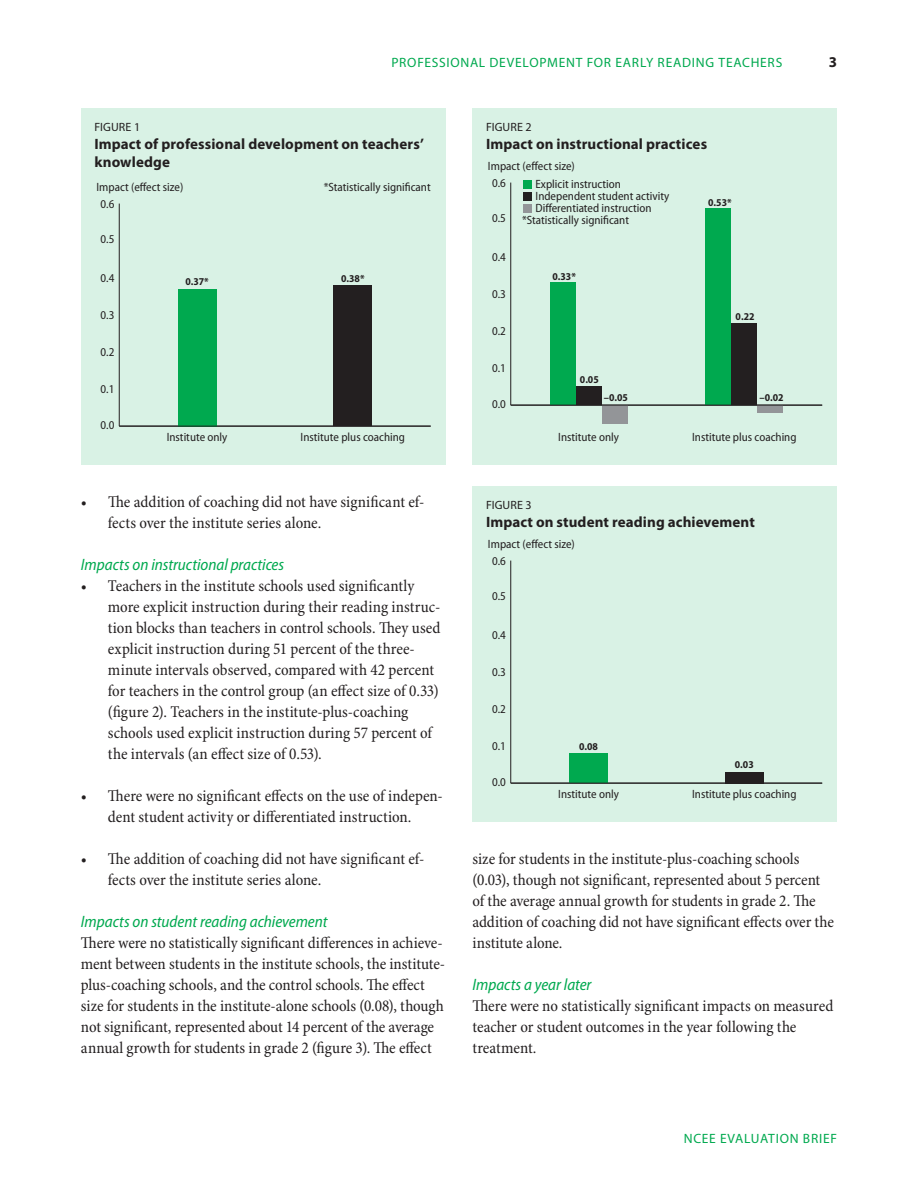
<style>
.page{position:relative;width:918px;height:1188px;background:#fff}
.page>*{position:absolute;margin:0;border:0;box-sizing:border-box;transform-origin:0 0}
.t1{font:condensed 16.5px/21px "Minion Pro";color:#231f20}
.t2{font:italic semi-condensed 16.5px "Myriad Pro";color:#00a94f}
.t3{font:700 15px/18px "Myriad Pro";letter-spacing:.005em;color:#231f20}
.t4{font:13.5px "Myriad Pro";letter-spacing:.055em;color:#00a94f}
.t5{font:semi-condensed 12px/18.5px "Myriad Pro";color:#231f20}
.t6{font:12px "Myriad Pro";letter-spacing:.01em;color:#231f20}
.t7{font:700 semi-condensed 10.5px "Myriad Pro";color:#231f20}
</style>
<div class="page">
<div style="left:81px;top:108px;width:365px;height:357px;background:#d9f2e5"></div>
<hr style="left:119px;top:204px;width:1px;height:222px;background:#231f20">
<div style="left:178px;top:289px;width:39px;height:137px;background:#00a94f"></div>
<div style="left:333px;top:285px;width:39px;height:141px;background:#231f20"></div>
<hr style="left:119px;top:426px;width:312px;height:1px;background:#231f20">
<div style="left:472px;top:486px;width:365px;height:336px;background:#d9f2e5"></div>
<hr style="left:510px;top:561px;width:1px;height:222px;background:#231f20">
<div style="left:569px;top:753px;width:39px;height:30px;background:#00a94f"></div>
<div style="left:725px;top:772px;width:39px;height:11px;background:#231f20"></div>
<hr style="left:511px;top:783px;width:311px;height:1px;background:#231f20">
<div style="left:472px;top:108px;width:365px;height:357px;background:#d9f2e5"></div>
<hr style="left:510px;top:183px;width:1px;height:222px;background:#231f20">
<div style="left:602px;top:405px;width:26px;height:19px;background:#939598"></div>
<div style="left:757px;top:405px;width:26px;height:8px;background:#939598"></div>
<div style="left:576px;top:387px;width:26px;height:18px;background:#231f20"></div>
<div style="left:731px;top:324px;width:26px;height:81px;background:#231f20"></div>
<div style="left:550px;top:283px;width:26px;height:122px;background:#00a94f"></div>
<div style="left:705px;top:209px;width:26px;height:196px;background:#00a94f"></div>
<div style="left:523px;top:180px;width:9px;height:9px;background:#00a94f"></div>
<div style="left:523px;top:192px;width:9px;height:9px;background:#231f20"></div>
<div style="left:523px;top:204px;width:9px;height:9px;background:#939598"></div>
<hr style="left:511px;top:405px;width:311px;height:1px;background:#231f20">
<p class="t4" style="left:392px;top:55px;width:392px">PROFESSIONAL DEVELOPMENT FOR EARLY READING TEACHERS</p>
<p class="t3" style="left:829px;top:53px;width:10px">3</p>
<p class="t6" style="left:94px;top:120px;width:47px">FIGURE 1</p>
<p class="t3" style="left:94px;top:135px;width:331px">Impact of professional development on teachers’ knowledge</p>
<p class="t5" style="left:96px;top:178px;width:88px">Impact (effect size)</p>
<p class="t5" style="left:324px;top:178px;width:109px">*Statistically significant</p>
<p class="t5" style="left:101px;top:195px;width:15px">0.6</p>
<p class="t5" style="left:101px;top:230px;width:15px">0.5</p>
<p class="t5" style="left:101px;top:269px;width:15px">0.4</p>
<p class="t5" style="left:101px;top:306px;width:15px">0.3</p>
<p class="t5" style="left:101px;top:343px;width:15px">0.2</p>
<p class="t5" style="left:101px;top:380px;width:15px">0.1</p>
<p class="t5" style="left:101px;top:416px;width:15px">0.0</p>
<p class="t7" style="left:185px;top:276px;width:25px">0.37*</p>
<p class="t7" style="left:341px;top:273px;width:25px">0.38*</p>
<p class="t5" style="left:167px;top:428px;width:62px">Institute only</p>
<p class="t5" style="left:301px;top:428px;width:106px">Institute plus coaching</p>
<p class="t1" style="left:108px;top:492px;width:318px;text-indent:-27px">• The addition of coaching did not have significant ef&shy;fects over the institute series alone.</p>
<p class="t2" style="left:81px;top:556px;width:205px">Impacts on instructional practices</p>
<p class="t1" style="left:108px;top:576px;width:334px;text-indent:-27px">• Teachers in the institute schools used significantly more explicit instruction during their reading instruc&shy;tion blocks than teachers in control schools. They used explicit instruction during 51 percent of the three&shy;minute intervals observed, compared with 42 percent for teachers in the control group (an effect size of 0.33) (figure 2). Teachers in the institute-plus-coaching schools used explicit instruction during 57 percent of the intervals (an effect size of 0.53).</p>
<p class="t1" style="left:81px;top:786px;width:363px;text-align:center">• There were no significant effects on the use of indepen&shy;dent student activity or differentiated instruction.</p>
<p class="t1" style="left:108px;top:849px;width:318px;text-indent:-27px">• The addition of coaching did not have significant ef&shy;fects over the institute series alone.</p>
<p class="t2" style="left:81px;top:913px;width:248px">Impacts on student reading achievement</p>
<p class="t1" style="left:81px;top:933px;width:366px">There were no statistically significant differences in achieve&shy;ment between students in the institute schools, the institute&shy;plus-coaching schools, and the control schools. The effect size for students in the institute-alone schools (0.08), though not significant, represented about 14 percent of the average annual growth for students in grade 2 (figure 3). The effect</p>
<p class="t6" style="left:486px;top:120px;width:47px">FIGURE 2</p>
<p class="t3" style="left:486px;top:135px;width:223px">Impact on instructional practices</p>
<p class="t5" style="left:536px;top:157px;width:87px;text-indent:-48px">Impact (effect size)<br>Explicit instruction</p>
<p class="t5" style="left:536px;top:187px;width:135px">Independent student activity</p>
<p class="t5" style="left:536px;top:199px;width:118px">Differentiated instruction</p>
<p class="t5" style="left:522px;top:211px;width:109px">*Statistically significant</p>
<p class="t5" style="left:492px;top:174px;width:15px">0.6</p>
<p class="t5" style="left:492px;top:209px;width:15px">0.5</p>
<p class="t5" style="left:492px;top:248px;width:15px">0.4</p>
<p class="t5" style="left:492px;top:285px;width:15px">0.3</p>
<p class="t5" style="left:492px;top:322px;width:15px">0.2</p>
<p class="t5" style="left:492px;top:359px;width:15px">0.1</p>
<p class="t7" style="left:552px;top:270px;width:25px">0.33*</p>
<p class="t7" style="left:580px;top:374px;width:20px">0.05</p>
<p class="t7" style="left:708px;top:196px;width:25px">0.53*</p>
<p class="t7" style="left:736px;top:311px;width:20px">0.22</p>
<p class="t5" style="left:492px;top:395px;width:15px">0.0</p>
<p class="t7" style="left:604px;top:392px;width:26px">–0.05</p>
<p class="t7" style="left:760px;top:392px;width:26px">–0.02</p>
<p class="t5" style="left:558px;top:428px;width:62px">Institute only</p>
<p class="t5" style="left:692px;top:428px;width:106px">Institute plus coaching</p>
<p class="t6" style="left:486px;top:498px;width:47px">FIGURE 3</p>
<p class="t3" style="left:486px;top:513px;width:270px">Impact on student reading achievement</p>
<p class="t5" style="left:488px;top:535px;width:88px">Impact (effect size)</p>
<p class="t5" style="left:492px;top:552px;width:15px">0.6</p>
<p class="t5" style="left:492px;top:587px;width:15px">0.5</p>
<p class="t5" style="left:492px;top:626px;width:15px">0.4</p>
<p class="t5" style="left:492px;top:663px;width:15px">0.3</p>
<p class="t5" style="left:492px;top:700px;width:15px">0.2</p>
<p class="t5" style="left:492px;top:737px;width:15px">0.1</p>
<p class="t5" style="left:492px;top:773px;width:15px">0.0</p>
<p class="t7" style="left:579px;top:741px;width:20px">0.08</p>
<p class="t7" style="left:735px;top:759px;width:20px">0.03</p>
<p class="t5" style="left:558px;top:785px;width:62px">Institute only</p>
<p class="t5" style="left:692px;top:785px;width:106px">Institute plus coaching</p>
<p class="t1" style="left:472px;top:849px;width:363px">size for students in the institute-plus-coaching schools (0.03), though not significant, represented about 5 percent of the average annual growth for students in grade 2. The addition of coaching did not have significant effects over the institute alone.</p>
<p class="t2" style="left:472px;top:976px;width:121px">Impacts a year later</p>
<p class="t1" style="left:472px;top:996px;width:362px">There were no statistically significant impacts on measured teacher or student outcomes in the year following the treatment.</p>
<p class="t4" style="left:684px;top:1131px;width:9px">NCEE</p>
<p class="t4" style="left:720px;top:1131px;width:118px">EVALUATION BRIEF</p>
</div>
